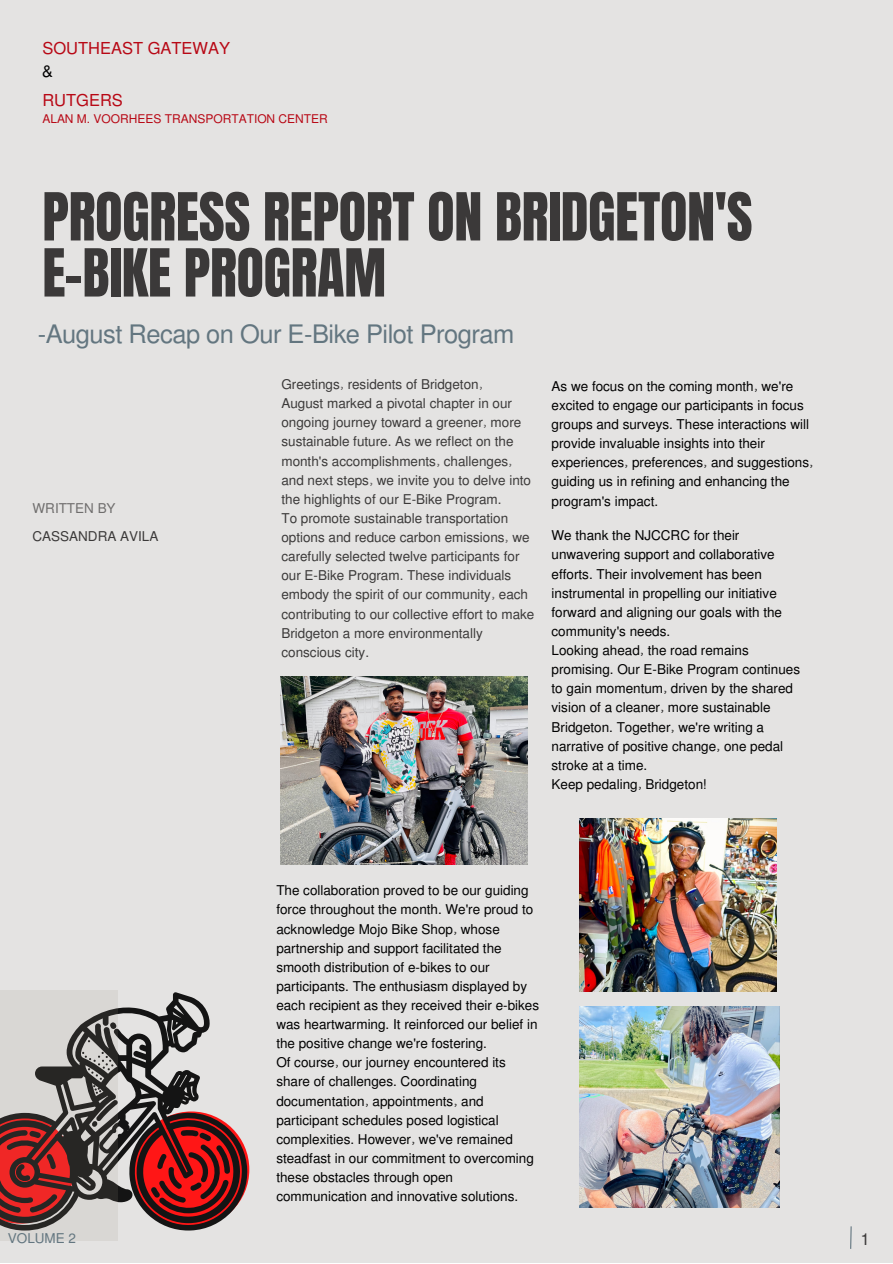
<style>
.page{position:relative;width:893px;height:1264px;background:#fff}
.page>*{position:absolute;margin:0;border:0;box-sizing:border-box;transform-origin:0 0}
.t1{font:56.25px/56.1px "Anton";letter-spacing:-.005em;color:#3b3939}
.t2{font:25.5px "Mukti";letter-spacing:-.02em;color:#637680}
.t3{font:16.5px "Mukti";color:#b80815}
.t4{font:16.5px "Mukti";color:#000}
.t5{font:16.5px "Mukti";color:#3b3939}
.t6{font:13.5px/19px "Mukti";color:#000}
.t7{font:13.5px/19px "Mukti";color:#3b3939}
.t8{font:13.5px "Mukti";color:#637680}
.t9{font:12px "Mukti";color:#b80815}
</style>
<div class="page">
<div style="left:0;top:0;width:892px;height:1262px;background:#e4e3e2"></div>
<svg style="left:117px;top:992px;width:131px;height:238px"></svg>
<svg style="left:0;top:990px;width:117px;height:250px"></svg>
<img style="left:280px;top:676px;width:248px;height:188px">
<img style="left:579px;top:818px;width:197px;height:173px">
<img style="left:579px;top:1006px;width:200px;height:201px">
<svg style="left:850px;top:1226px;width:2px;height:23px"></svg>
<p class="t3" style="left:42px;top:37px;width:189px">SOUTHEAST GATEWAY</p>
<p class="t4" style="left:42px;top:59px;width:12px">&amp;</p>
<p class="t3" style="left:42px;top:88px;width:82px">RUTGERS</p>
<p class="t9" style="left:42px;top:110px;width:287px">ALAN M. VOORHEES TRANSPORTATION CENTER</p>
<p class="t1" style="left:42px;top:190px;width:711px">PROGRESS REPORT ON BRIDGETON'S<br>E-BIKE PROGRAM</p>
<p class="t2" style="left:38px;top:316px;width:478px">-August Recap on Our E-Bike Pilot Program</p>
<p class="t7" style="left:33px;top:494px;width:127px;line-height:27.6px">WRITTEN BY<br>CASSANDRA AVILA</p>
<p class="t7" style="left:281px;top:374px;width:203px">Greetings, residents of Bridgeton,</p>
<p class="t7" style="left:281px;top:393px;width:251px">August marked a pivotal chapter in our ongoing journey toward a greener, more sustainable future. As we reflect on the month's accomplishments, challenges, and next steps, we invite you to delve into the highlights of our E-Bike Program.</p>
<p class="t7" style="left:281px;top:508px;width:254px">To promote sustainable transportation options and reduce carbon emissions, we carefully selected twelve participants for our E-Bike Program. These individuals embody the spirit of our community, each contributing to our collective effort to make Bridgeton a more environmentally conscious city.</p>
<p class="t6" style="left:551px;top:376px;width:263px">As we focus on the coming month, we're excited to engage our participants in focus groups and surveys. These interactions will provide invaluable insights into their experiences, preferences, and suggestions, guiding us in refining and enhancing the program's impact.</p>
<p class="t6" style="left:551px;top:525px;width:232px">We thank the NJCCRC for their unwavering support and collaborative efforts. Their involvement has been instrumental in propelling our initiative forward and aligning our goals with the community's needs.</p>
<p class="t6" style="left:551px;top:640px;width:250px">Looking ahead, the road remains promising. Our E-Bike Program continues to gain momentum, driven by the shared vision of a cleaner, more sustainable Bridgeton. Together, we're writing a narrative of positive change, one pedal stroke at a time.</p>
<p class="t6" style="left:551px;top:774px;width:156px">Keep pedaling, Bridgeton!</p>
<p class="t6" style="left:276px;top:880px;width:264px">The collaboration proved to be our guiding force throughout the month. We're proud to acknowledge Mojo Bike Shop, whose partnership and support facilitated the smooth distribution of e-bikes to our participants. The enthusiasm displayed by each recipient as they received their e-bikes was heartwarming. It reinforced our belief in the positive change we're fostering.</p>
<p class="t6" style="left:276px;top:1052px;width:259px">Of course, our journey encountered its share of challenges. Coordinating documentation, appointments, and participant schedules posed logistical complexities. However, we've remained steadfast in our commitment to overcoming these obstacles through open communication and innovative solutions.</p>
<p class="t8" style="left:8px;top:1228px;width:70px">VOLUME 2</p>
<p class="t5" style="left:860px;top:1227px;width:9px">1</p>
</div>
